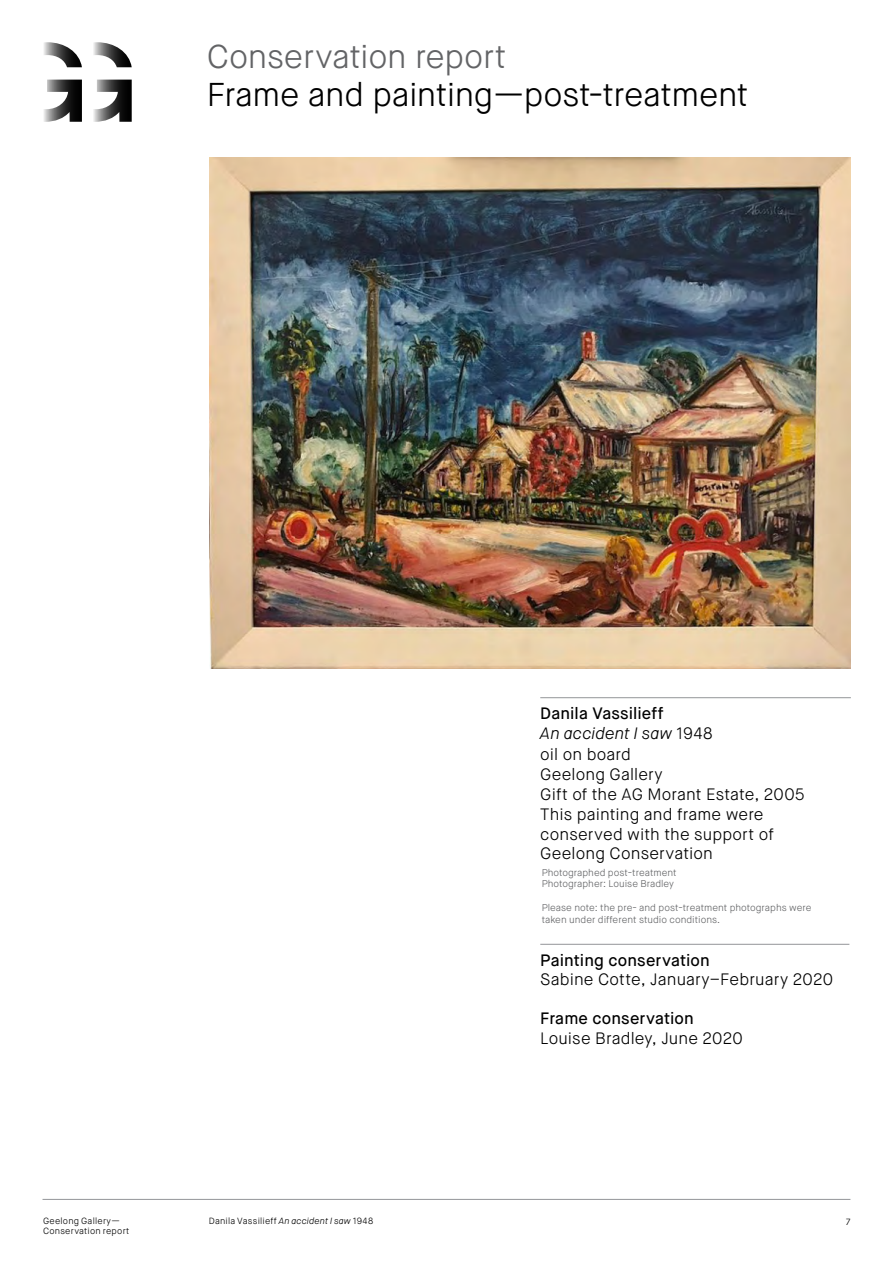
<style>
.page{position:relative;width:893px;height:1263px;background:#fff}
.page>*{position:absolute;margin:0;border:0;box-sizing:border-box;transform-origin:0 0}
.t1{font:300 33px "Maison Neue";letter-spacing:-.015em;color:#000}
.t2{font:300 33px "Maison Neue";letter-spacing:-.01em;color:#636466}
.t3{font:300 16.5px/20.1px "Maison Neue";letter-spacing:.01em;color:#000}
.t4{font:500 16.5px "Maison Neue";letter-spacing:.005em;color:#000}
.t5{font:300 9.75px/11.7px "Maison Neue";color:#636466}
.t6{font:300 9px "Maison Neue";letter-spacing:.025em;color:#000}
.s1{font-weight:500}
.s2{font-style:italic}
</style>
<div class="page">
<hr style="left:43px;top:1199px;width:807px;height:1px;background:#939598">
<svg style="left:93px;top:42px;width:39px;height:80px"></svg>
<svg style="left:44px;top:42px;width:38px;height:80px"></svg>
<hr style="left:540px;top:944px;width:309px;height:1px;background:#939598">
<hr style="left:540px;top:697px;width:311px;height:1px;background:#939598">
<img style="left:210px;top:158px;width:640px;height:511px">
<h1 class="t2" style="left:207px;top:36px;width:301px">Conservation report</h1>
<h1 class="t1" style="left:207px;top:73px;width:543px">Frame and painting—post-treatment</h1>
<p class="t3" style="left:540px;top:703px;width:266px"><span class="s1">Danila Vassilieff<br></span><span class="s2">An accident I saw</span> 1948<br>oil on board<br>Geelong Gallery<br>Gift of the AG Morant Estate, 2005<br>This painting and frame were conserved with the support of<br>Geelong Conservation</p>
<p class="t5" style="left:542px;top:867px;width:136px">Photographed post-treatment<br>Photographer: Louise Bradley</p>
<p class="t5" style="left:542px;top:902px;width:271px">Please note: the pre- and post-treatment photographs were taken under different studio conditions.</p>
<p class="t4" style="left:540px;top:949px;width:171px">Painting conservation</p>
<p class="t3" style="left:540px;top:970px;width:294px">Sabine Cotte, January–February 2020</p>
<p class="t4" style="left:540px;top:1008px;width:155px">Frame conservation</p>
<p class="t3" style="left:540px;top:1028px;width:204px">Louise Bradley, June 2020</p>
<p class="t6" style="left:43px;top:1215px;width:79px">Geelong Gallery—</p>
<p class="t6" style="left:209px;top:1215px;width:166px">Danila Vassilieff <span class="s2">An accident I saw</span> 1948</p>
<p class="t6" style="left:846px;top:1216px;width:6px">7</p>
<p class="t6" style="left:43px;top:1225px;width:88px">Conservation report</p>
</div>
